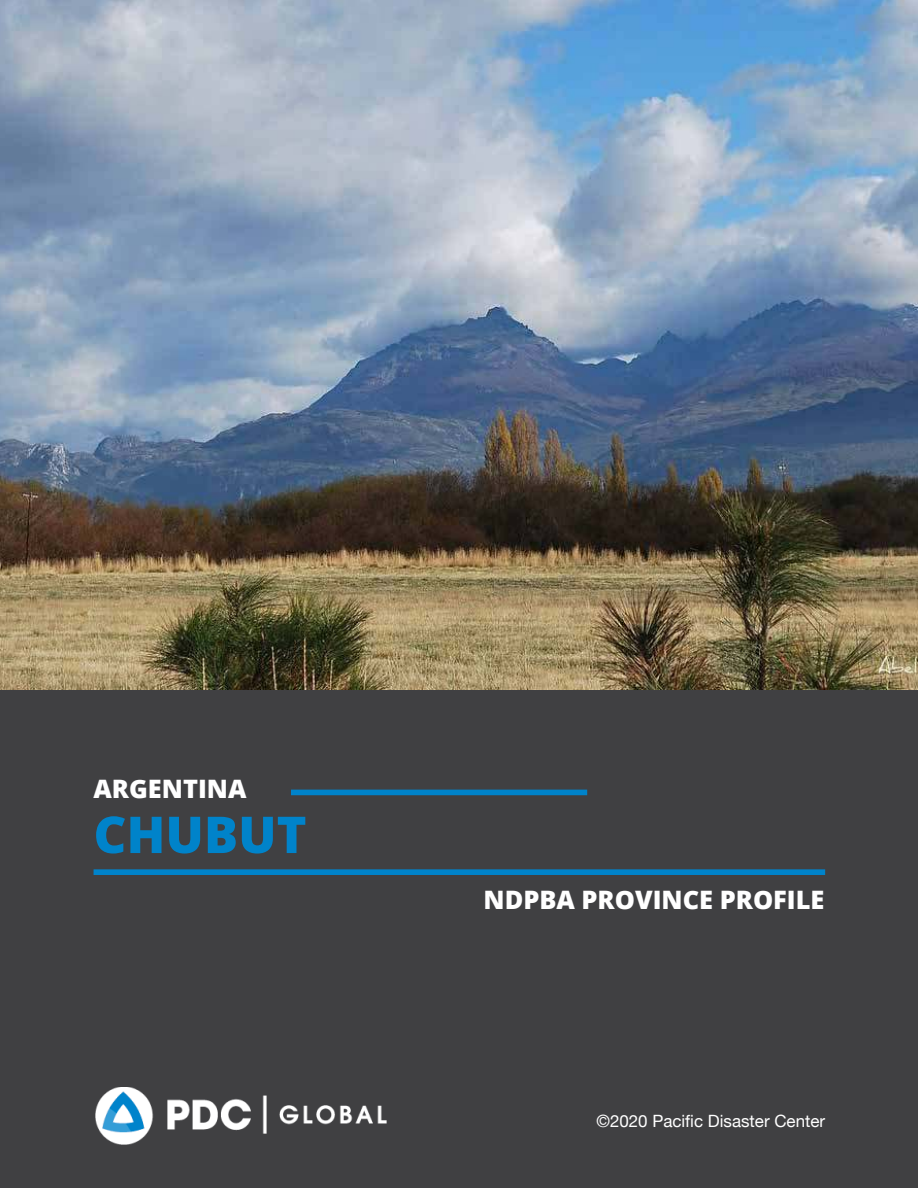
<style>
.page{position:relative;width:918px;height:1188px;background:#fff}
.page>*{position:absolute;margin:0;border:0;box-sizing:border-box;transform-origin:0 0}
.t1{font:800 50.85px "Open Sans";color:#0083ca}
.t2{font:800 25.35px "Open Sans";color:#fff}
.t3{font:16.95px "Helvetica Neue";color:#fff}
</style>
<div class="page">
<div style="left:0;top:690px;width:918px;height:498px;background:#404042"></div>
<div style="left:291px;top:790px;width:296px;height:5px;background:#0083ca"></div>
<div style="left:94px;top:869px;width:731px;height:6px;background:#0083ca"></div>
<img style="left:0;top:0;width:918px;height:690px">
<img style="left:96px;top:1087px;width:290px;height:57px">
<p class="t2" style="left:94px;top:778px;width:155px">ARGENTINA</p>
<h1 class="t1" style="left:94px;top:814px;width:215px">CHUBUT</h1>
<p class="t2" style="left:484px;top:890px;width:342px">NDPBA PROVINCE PROFILE</p>
<p class="t3" style="left:596px;top:1109px;width:230px">©2020 Pacific Disaster Center</p>
</div>
